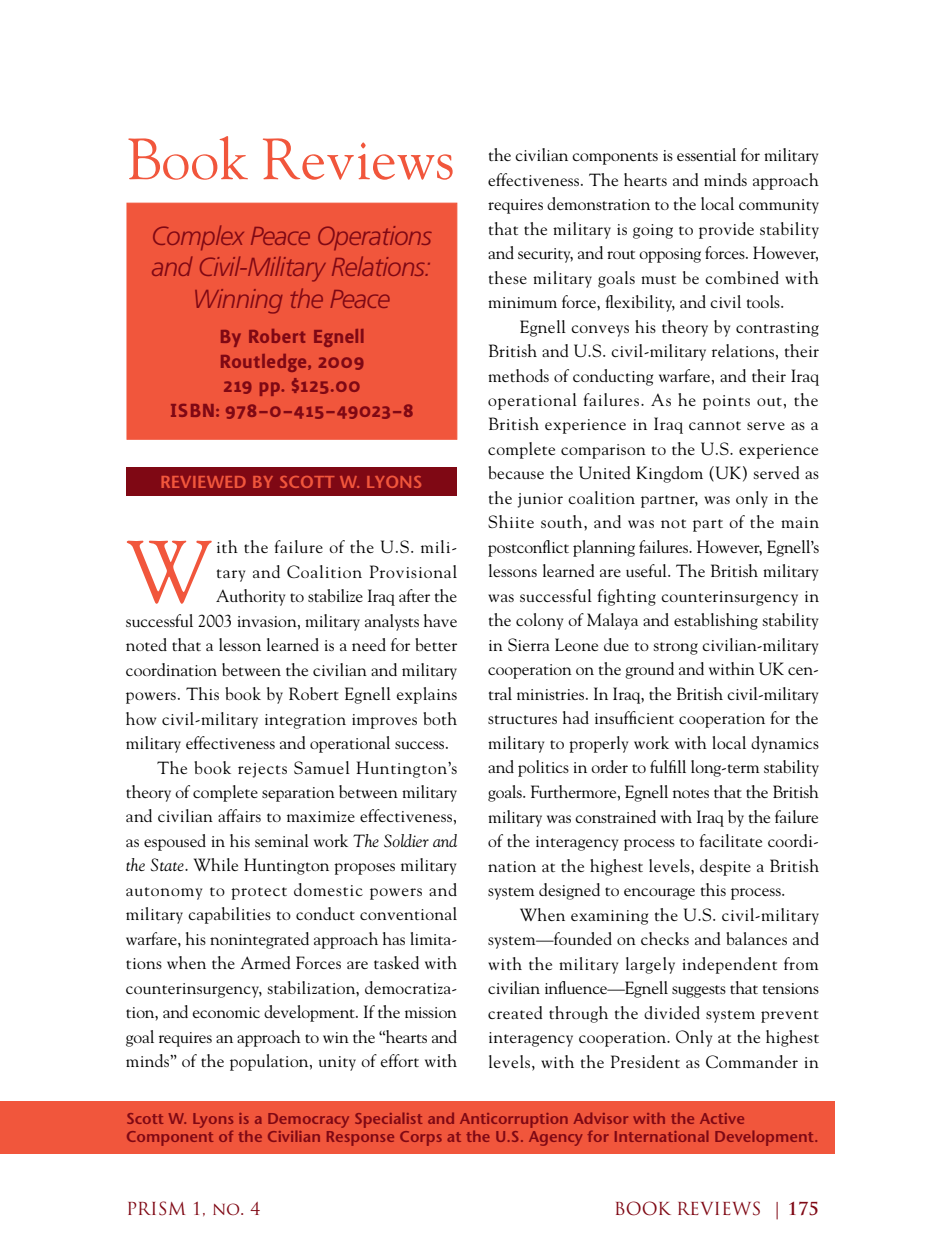
<style>
.page{position:relative;width:945px;height:1260px;background:#fff}
.page>*{position:absolute;margin:0;border:0;box-sizing:border-box;transform-origin:0 0}
.t1{font:87.15px "Goudy Std";color:#f1563c}
.t2{font:57.75px "Goudy Std";color:#f1563c}
.t3{font:italic 300 26.25px/31.5px "Frutiger LT Std";letter-spacing:-.03em;color:#7f0814;text-align:center}
.t4{font:700 24.5px/24.5px "Surface";color:#7f0814;text-align:center}
.t5{font:17.5px/24.5px "Goudy Std";letter-spacing:.01em;color:#000;text-align:justify}
.t6{font:17.5px "Goudy Std";letter-spacing:-.01em;color:#000}
.t7{font:17.5px "Goudy Std";letter-spacing:.05em;color:#000}
.t8{font:17.5px "Goudy Std";letter-spacing:.04em;color:#000}
.t9{font:17.5px "Goudy Std";letter-spacing:.035em;color:#000}
.t10{font:17.5px "Trajan Pro";color:#7f0814}
.t11{font:600 17.5px "Stone Sans Std";color:#f1563c}
.t12{font:700 17.5px "Trajan Pro";color:#7f0814}
.t13{font:600 15.75px/18.4px "Stone Sans Std";color:#7f0814}
.s1{font-style:italic}
.s2{font-weight:400}
</style>
<div class="page">
<div style="left:127px;top:203px;width:330px;height:237px;background:#f1563c;border:1px solid #f1563c"></div>
<div style="left:126px;top:467px;width:331px;height:29px;background:#7f0814"></div>
<div style="left:0;top:1101px;width:835px;height:53px;background:#f1563c"></div>
<h2 class="t2" style="left:126px;top:123px;width:330px">Book Reviews</h2>
<h3 class="t3" style="left:151px;top:220px;width:282px">Complex Peace Operations and Civil-Military Relations:<br>Winning the Peace</h3>
<h3 class="t4" style="left:170px;top:325px;width:246px">By Robert Egnell<br>Routledge, 2009<br>219 pp. $125.00<br>ISBN: 978–0–415–49023–8</h3>
<p class="t11" style="left:160px;top:471px;width:12px">Reviewed</p>
<p class="t11" style="left:252px;top:471px;width:170px">by Scott W. Lyons</p>
<h1 class="t1" style="left:126px;top:518px;width:89px">W</h1>
<p class="t9" style="left:216px;top:536px;width:243px">ith the failure of the U.S. mili-</p>
<p class="t7" style="left:216px;top:561px;width:243px">tary and Coalition Provisional</p>
<p class="t6" style="left:216px;top:585px;width:243px">Authority to stabilize Iraq after the</p>
<p class="t5" style="left:126px;top:608px;width:333px">successful 2003 invasion, military analysts have</p>
<p class="t5" style="left:126px;top:632px;width:333px">noted that a lesson learned is a need for better</p>
<p class="t5" style="left:126px;top:657px;width:333px">coordination between the civilian and military</p>
<p class="t5" style="left:126px;top:681px;width:333px">powers. This book by Robert Egnell explains</p>
<p class="t5" style="left:126px;top:706px;width:333px">how civil-military integration improves both</p>
<p class="t5" style="left:126px;top:730px;width:325px">military effectiveness and operational success.</p>
<p class="t8" style="left:157px;top:757px;width:301px">The book rejects Samuel Huntington’s</p>
<p class="t5" style="left:126px;top:779px;width:333px">theory of complete separation between military</p>
<p class="t5" style="left:126px;top:804px;width:333px">and civilian affairs to maximize effectiveness,</p>
<p class="t5" style="left:126px;top:828px;width:333px">as espoused in his seminal work <span class="s1">The Soldier and</span></p>
<p class="t5" style="left:126px;top:853px;width:333px"><span class="s1">the State</span>. While Huntington proposes military</p>
<p class="t7" style="left:126px;top:879px;width:333px">autonomy to protect domestic powers and</p>
<p class="t5" style="left:126px;top:902px;width:333px">military capabilities to conduct conventional</p>
<p class="t5" style="left:126px;top:926px;width:333px">warfare, his nonintegrated approach has limita-</p>
<p class="t5" style="left:126px;top:951px;width:333px">tions when the Armed Forces are tasked with</p>
<p class="t5" style="left:126px;top:975px;width:333px">counterinsurgency, stabilization, democratiza-</p>
<p class="t6" style="left:126px;top:1002px;width:333px">tion, and economic development. If the mission</p>
<p class="t6" style="left:126px;top:1026px;width:333px">goal requires an approach to win the “hearts and</p>
<p class="t5" style="left:126px;top:1049px;width:333px">minds” of the population, unity of effort with</p>
<p class="t5" style="left:488px;top:142px;width:333px">the civilian components is essential for military effectiveness. The hearts and minds approach requires demonstration to the local community that the military is going to provide stability and security, and rout opposing forces. However, these military goals must be combined with minimum force, flexibility, and civil tools.</p>
<p class="t5" style="left:488px;top:314px;width:332px;text-indent:32px">Egnell conveys his theory by contrasting British and U.S. civil-military relations, their methods of conducting warfare, and their Iraq operational failures. As he points out, the British experience in Iraq cannot serve as a complete comparison to the U.S. experience because the United Kingdom (UK) served as the junior coalition partner, was only in the Shiite south, and was not part of the main postconflict planning failures. However, Egnell’s lessons learned are useful. The British military was successful fighting counterinsurgency in the colony of Malaya and establishing stability in Sierra Leone due to strong civilian-military cooperation on the ground and within UK cen&shy;tral ministries. In Iraq, the British civil-military structures had insufficient cooperation for the military to properly work with local dynamics and politics in order to fulfill long-term stability goals. Furthermore, Egnell notes that the British military was constrained with Iraq by the failure of the interagency process to facilitate coordi&shy;nation at the highest levels, despite a British system designed to encourage this process.</p>
<p class="t5" style="left:488px;top:902px;width:332px;text-indent:32px">When examining the U.S. civil-military system—founded on checks and balances and with the military largely independent from civilian influence—Egnell suggests that tensions created through the divided system prevent interagency cooperation. Only at the highest levels, with the President as Commander in</p>
<p class="t13" style="left:126px;top:1109px;width:694px">Scott W. Lyons is a Democracy Specialist and Anticorruption Advisor with the Active<br>Component of the Civilian Response Corps at the U.S. Agency for International Development.</p>
<p class="t10" style="left:126px;top:1197px;width:136px">PRISM 1, NO. 4</p>
<p class="t10" style="left:614px;top:1197px;width:134px">BOOK REVI EWS</p>
<p class="t12" style="left:773px;top:1197px;width:48px"><span class="s2">|</span> 175</p>
</div>
